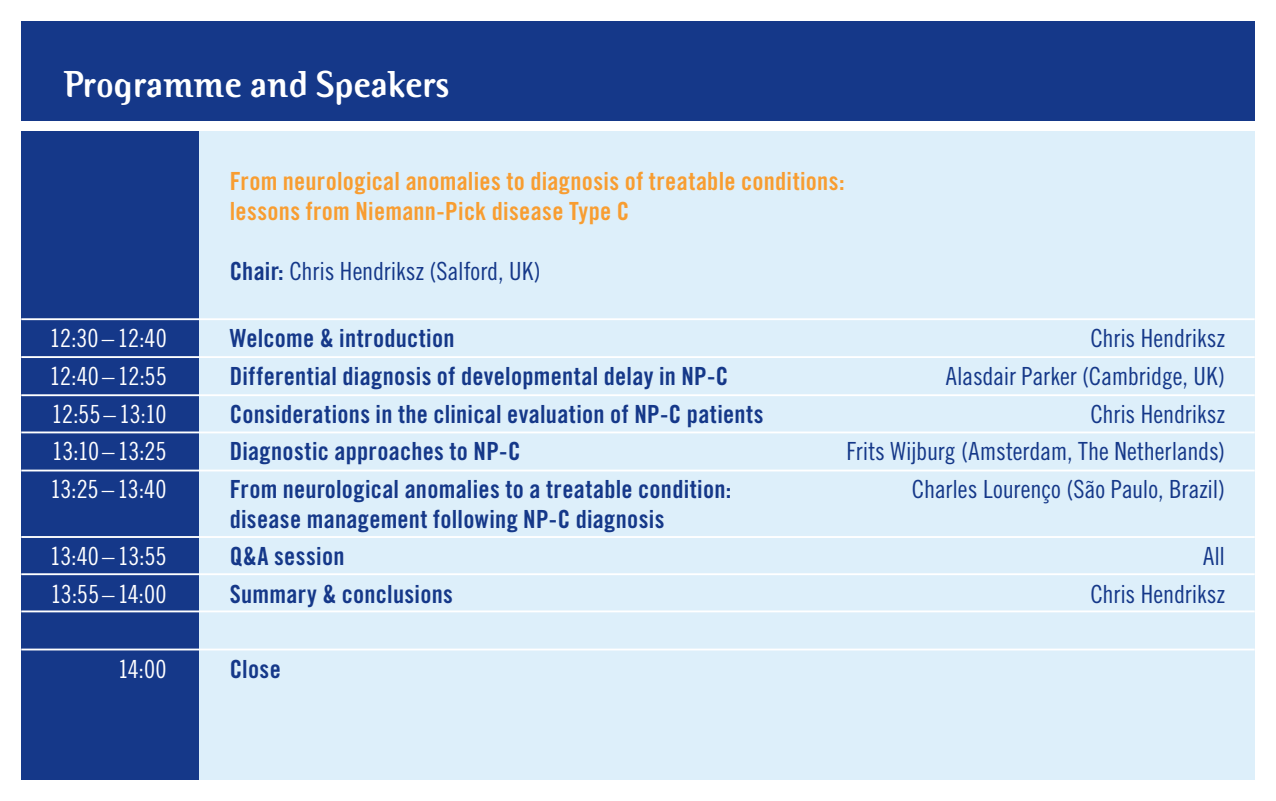
<style>
.page{position:relative;width:1276px;height:801px;background:#fff}
.page>*{position:absolute;margin:0;border:0;box-sizing:border-box;transform-origin:0 0}
.t1{font:700 37.5px "Binary ITC";letter-spacing:-.02em;color:#fff}
.t2{font:25px "Trade Gothic LT Std Bd Cn 20";letter-spacing:.01em;color:#153889}
.t3{font:25px "Trade Gothic LT Std Cn 18";letter-spacing:-.005em;color:#153889}
.t4{font:25px/30px "Trade Gothic LT Std Bd Cn 20";letter-spacing:.01em;color:#f89d31}
.t5{font:25px "Trade Gothic LT Std Cn 18";letter-spacing:-.015em;color:#fff}
.s1{font-family:"Trade Gothic LT Std Bd Cn 20"}
</style>
<div class="page">
<div style="left:21px;top:21px;width:1233px;height:99px;background:#153889"></div>
<div style="left:21px;top:131px;width:1233px;height:649px;background:#ddeffa"></div>
<div style="left:21px;top:131px;width:177px;height:649px;background:#153889"></div>
<hr style="left:21px;top:318px;width:1233px;height:2px;background:#fff">
<hr style="left:21px;top:356px;width:1233px;height:2px;background:#fff">
<hr style="left:21px;top:394px;width:1233px;height:2px;background:#fff">
<hr style="left:21px;top:648px;width:1233px;height:2px;background:#fff">
<hr style="left:21px;top:469px;width:1233px;height:2px;background:#fff">
<hr style="left:21px;top:431px;width:1233px;height:2px;background:#fff">
<hr style="left:21px;top:536px;width:1233px;height:2px;background:#fff">
<hr style="left:21px;top:573px;width:1233px;height:2px;background:#fff">
<hr style="left:21px;top:610px;width:1233px;height:2px;background:#fff">
<p class="t1" style="left:64px;top:62px;width:388px">Programme and Speakers</p>
<p class="t4" style="left:230px;top:166px;width:616px">From neurological anomalies to diagnosis of treatable conditions: lessons from Niemann-Pick disease Type C</p>
<p class="t3" style="left:230px;top:256px;width:312px"><span class="s1">Chair:</span> Chris Hendriksz (Salford, UK)</p>
<p class="t5" style="left:50px;top:324px;width:119px">12:30 – 12:40</p>
<p class="t2" style="left:230px;top:323px;width:226px">Welcome &amp; introduction</p>
<p class="t3" style="left:1090px;top:324px;width:136px">Chris Hendriksz</p>
<p class="t5" style="left:50px;top:361px;width:119px">12:40 –12:55</p>
<p class="t2" style="left:230px;top:361px;width:500px">Differential diagnosis of developmental delay in NP-C</p>
<p class="t3" style="left:946px;top:361px;width:280px">Alasdair Parker (Cambridge, UK)</p>
<p class="t5" style="left:51px;top:399px;width:117px">12:55 –13:10</p>
<p class="t2" style="left:230px;top:398px;width:535px">Considerations in the clinical evaluation of NP-C patients</p>
<p class="t3" style="left:1090px;top:399px;width:136px">Chris Hendriksz</p>
<p class="t5" style="left:52px;top:436px;width:116px">13:10–13:25</p>
<p class="t2" style="left:230px;top:436px;width:292px">Diagnostic approaches to NP-C</p>
<p class="t3" style="left:846px;top:436px;width:380px">Frits Wijburg (Amsterdam, The Netherlands)</p>
<p class="t5" style="left:50px;top:474px;width:118px">13:25–13:40</p>
<p class="t2" style="left:230px;top:473px;width:503px">From neurological anomalies to a treatable condition:</p>
<p class="t3" style="left:912px;top:474px;width:315px">Charles Lourenço (São Paulo, Brazil)</p>
<p class="t2" style="left:230px;top:503px;width:436px">disease management following NP-C diagnosis</p>
<p class="t5" style="left:50px;top:541px;width:118px">13:40 – 13:55</p>
<p class="t2" style="left:230px;top:541px;width:116px">Q&amp;A session</p>
<p class="t3" style="left:1203px;top:541px;width:23px">All</p>
<p class="t5" style="left:50px;top:579px;width:118px">13:55 –14:00</p>
<p class="t2" style="left:230px;top:578px;width:225px">Summary &amp; conclusions</p>
<p class="t3" style="left:1090px;top:579px;width:136px">Chris Hendriksz</p>
<p class="t5" style="left:118px;top:654px;width:50px">14:00</p>
<p class="t2" style="left:230px;top:653px;width:53px">Close</p>
</div>
